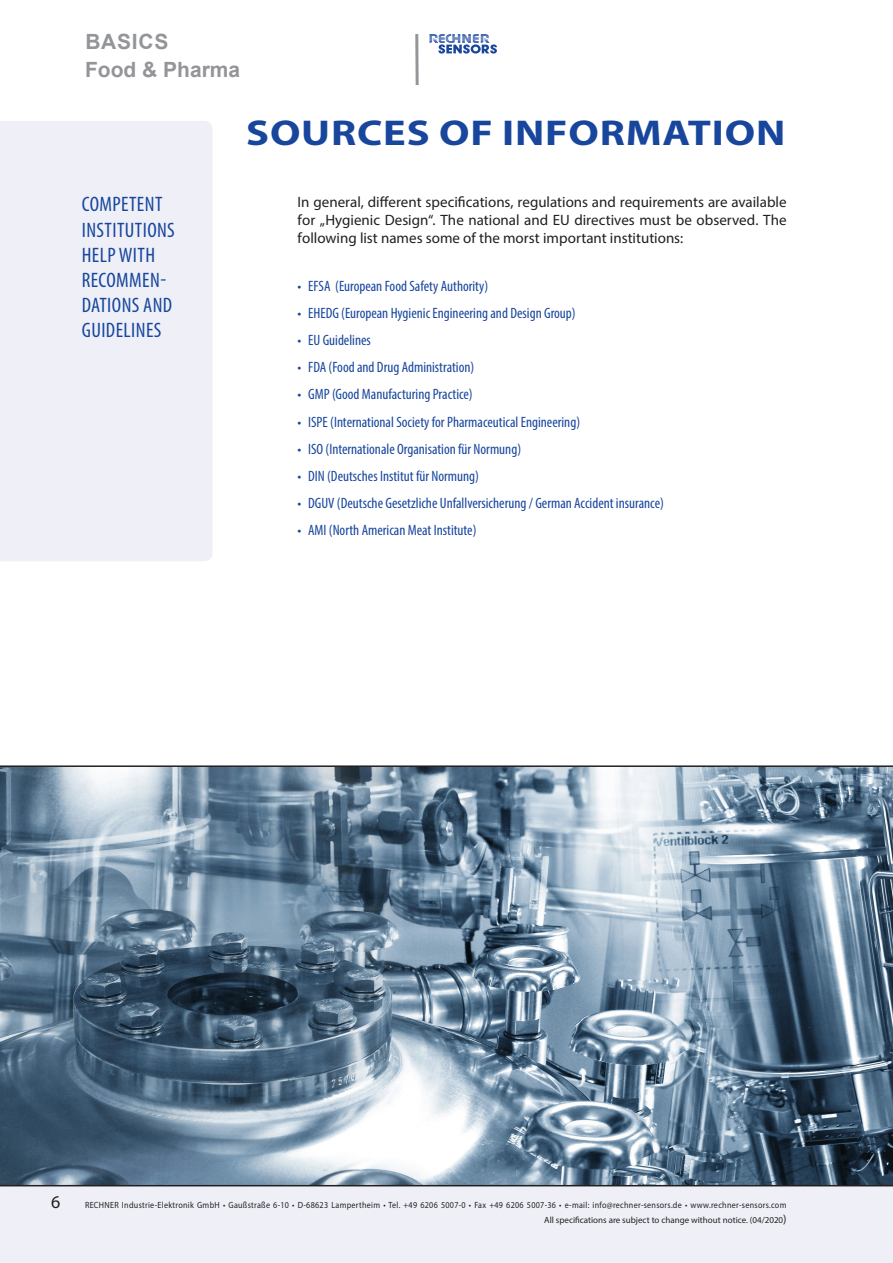
<style>
.page{position:relative;width:893px;height:1263px;background:#fff}
.page>*{position:absolute;margin:0;border:0;box-sizing:border-box;transform-origin:0 0}
.t1{font:700 36px "Myriad Pro";letter-spacing:.02em;color:#18469d;scale:1.18 1}
.t2{font:condensed 21px/25.2px "Myriad Pro";letter-spacing:.02em;color:#18469d}
.t3{font:700 21px/27.2px "Arial";color:#939598}
.t4{font:18px "Myriad Pro";color:#231f20}
.t5{font:condensed 15px "Myriad Pro";color:#18469d}
.t6{font:15px/18px "Myriad Pro";color:#231f20;text-align:justify}
.t7{font:9px "Myriad Pro";letter-spacing:.035em;color:#231f20;scale:.9 1}
.t8{font:9px "Myriad Pro";color:#231f20}
.s1{font-size:12px}
</style>
<div class="page">
<div style="left:0;top:1186px;width:893px;height:77px;background:#eff0f7"></div>
<svg style="left:415px;top:34px;width:4px;height:51px"></svg>
<svg style="left:429px;top:34px;width:68px;height:20px"></svg>
<div style="left:0;top:121px;width:212px;height:440px;background:#eff0f7"></div>
<svg style="left:0;top:765px;width:893px;height:421px;background:#748a9e"></svg>
<h2 class="t3" style="left:85px;top:29px;width:157px">Basics<br>Food &amp; Pharma</h2>
<h1 class="t1" style="left:246px;top:110px;width:458px">SOURCES OF INFORMATION</h1>
<h2 class="t2" style="left:82px;top:192px;width:93px">Competent institutions helpwith recommen&shy;dations and guidelines</h2>
<p class="t6" style="left:298px;top:193px;width:490px">In general, different specifications, regulations and requirements are available for „Hygienic Design“. The national and EU directives must be observed. The following list names some of the morst important institutions:</p>
<p class="t5" style="left:298px;top:277px;width:192px">• EFSA (European Food Safety Authority)</p>
<p class="t5" style="left:298px;top:304px;width:280px">• EHEDG (European Hygienic Engineering and Design Group)</p>
<p class="t5" style="left:298px;top:331px;width:75px">• EU Guidelines</p>
<p class="t5" style="left:298px;top:358px;width:178px">• FDA (Food and Drug Administration)</p>
<p class="t5" style="left:298px;top:385px;width:177px">• GMP (Good Manufacturing Practice)</p>
<p class="t5" style="left:298px;top:412px;width:284px">• ISPE (International Society for Pharmaceutical Engineering)</p>
<p class="t5" style="left:298px;top:439px;width:225px">• ISO (Internationale Organisation für Normung)</p>
<p class="t5" style="left:298px;top:466px;width:183px">• DIN (Deutsches Institut für Normung)</p>
<p class="t5" style="left:298px;top:493px;width:368px">• DGUV (Deutsche Gesetzliche Unfallversicherung / German Accident insurance)</p>
<p class="t5" style="left:298px;top:520px;width:180px">• AMI (North American Meat Institute)</p>
<p class="t4" style="left:51px;top:1191px;width:11px">6</p>
<p class="t7" style="left:85px;top:1200px;width:781px">RECHNER Industrie-Elektronik GmbH • Gaußstraße 6-10 • D-68623 Lampertheim • Tel. +49 6206 5007-0 • Fax +49 6206 5007-36 • e-mail: info@rechner-sensors.de • www.rechner-sensors.com</p>
<p class="t8" style="left:544px;top:1214px;width:244px">All specifications are subject to change without notice. (04/2020<span class="s1">)</span></p>
</div>
